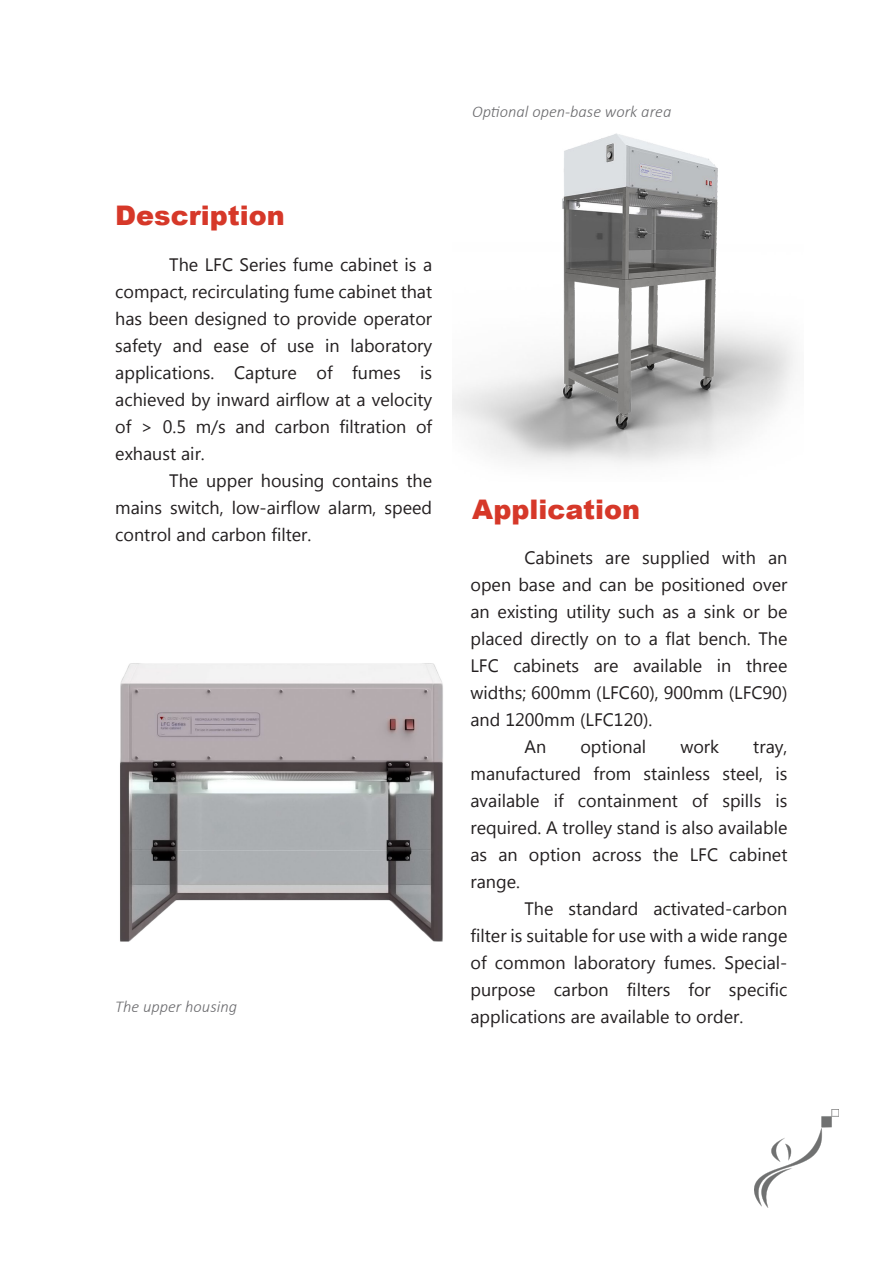
<style>
.page{position:relative;width:893px;height:1263px;background:#fff}
.page>*{position:absolute;margin:0;border:0;box-sizing:border-box;transform-origin:0 0}
.t1{font:900 27px "Arial";color:#d63829}
.t2{font:18px/27px "Myanmar Text";color:#231f20;text-align:justify}
.t3{font:italic 300 16.5px "Calibri";color:#6b6b6e}
</style>
<div class="page">
<img style="left:754px;top:1110px;width:85px;height:98px">
<img style="left:120px;top:663px;width:323px;height:279px">
<img style="left:453px;top:133px;width:342px;height:331px">
<p class="t1" style="left:115px;top:196px;width:171px">Description</p>
<p class="t2" style="left:115px;top:251px;width:318px;text-indent:54px">The LFC Series fume cabinet is a compact, recirculating fume cabinet that has been designed to provide operator safety and ease of use in laboratory applications. Capture of fumes is achieved by inward airflow at a velocity of &gt; 0.5 m/s and carbon filtration of exhaust air.</p>
<p class="t2" style="left:115px;top:467px;width:318px;text-indent:54px">The upper housing contains the mains switch, low-airflow alarm, speed control and carbon filter.</p>
<p class="t3" style="left:115px;top:996px;width:123px">The upper housing</p>
<p class="t3" style="left:472px;top:102px;width:201px">Optional open-base work area</p>
<p class="t1" style="left:472px;top:490px;width:170px">Application</p>
<p class="t2" style="left:470px;top:545px;width:318px;text-indent:54px">Cabinets are supplied with an open base and can be positioned over an existing utility such as a sink or be placed directly on to a flat bench. The LFC cabinets are available in three widths; 600mm (LFC60), 900mm (LFC90) and 1200mm (LFC120).</p>
<p class="t2" style="left:524px;top:734px;width:23px">An</p>
<p class="t2" style="left:580px;top:734px;width:67px">optional</p>
<p class="t2" style="left:680px;top:734px;width:40px">work</p>
<p class="t2" style="left:470px;top:734px;width:318px;text-indent:283px">tray, manufactured from stainless steel, is available if containment of spills is required. A trolley stand is also available as an option across the LFC cabinet range.</p>
<p class="t2" style="left:470px;top:896px;width:318px;text-indent:54px">The standard activated-carbon filter is suitable for use with a wide range of common laboratory fumes. Special&shy;purpose carbon filters for specific applications are available to order.</p>
</div>
